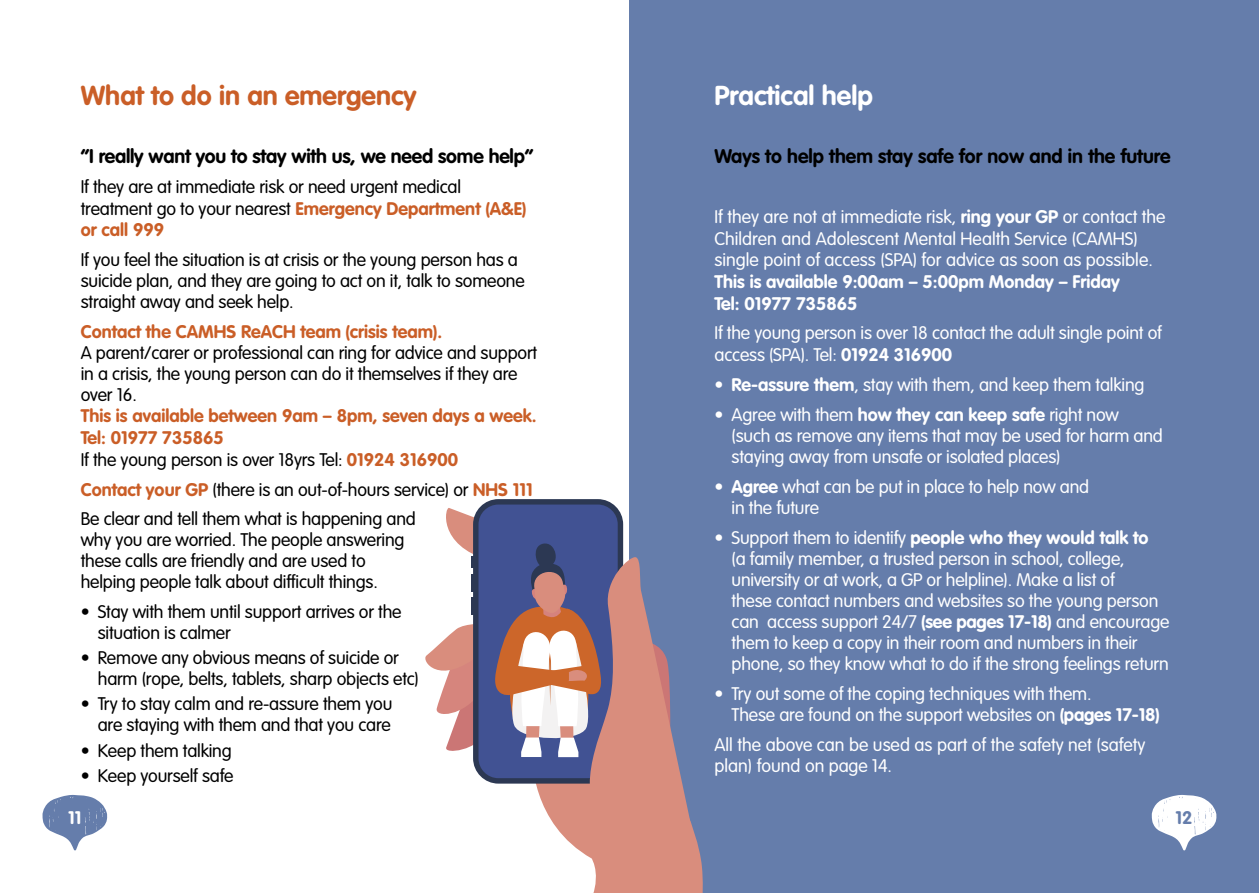
<style>
.page{position:relative;width:1259px;height:893px;background:#fff}
.page>*{position:absolute;margin:0;border:0;box-sizing:border-box;transform-origin:0 0}
.t1{font:700 27px "VAG Rounded";color:#ca5e27}
.t2{font:700 27px "VAG Rounded";color:#fff}
.t3{font:700 19.5px "VAG Rounded";letter-spacing:-.01em;color:#000}
.t4{font:300 18px/21px "VAG Rounded";letter-spacing:-.01em;color:#fff}
.t5{font:300 18px/21px "VAG Rounded";letter-spacing:-.01em;color:#000}
.t6{font:700 18px/21.6px "VAG Rounded";color:#ca5e27}
.t7{font:700 18px/21.6px "VAG Rounded";color:#fff}
.t8{font:700 18px "VAG Rounded";color:#657dab}
.s1{font-weight:700;color:#ca5e27}
.s2{font-weight:300;color:#000}
.s3{font-weight:700}
</style>
<div class="page">
<div style="left:629px;top:0;width:630px;height:893px;background:#657dab"></div>
<svg style="left:1151px;top:795px;width:65px;height:56px"></svg>
<svg style="left:43px;top:795px;width:64px;height:56px"></svg>
<svg style="left:425px;top:499px;width:278px;height:394px"></svg>
<h1 class="t1" style="left:81px;top:80px;width:337px">What to do in an emergency</h1>
<h1 class="t2" style="left:714px;top:80px;width:160px">Practical help</h1>
<p class="t3" style="left:81px;top:145px;width:454px">“I really want you to stay with us, we need some help”</p>
<p class="t5" style="left:81px;top:177px;width:447px;line-height:21.6px">If they are at immediate risk or need urgent medical treatment go to your nearest <span class="s1">Emergency Department (A&amp;E) or call 999</span></p>
<p class="t5" style="left:81px;top:250px;width:445px">If you feel the situation is at crisis or the young person has a suicide plan, and they are going to act on it, talk to someone straight away and seek help.</p>
<p class="t6" style="left:81px;top:321px;width:363px">Contact the CAMHS ReACH team (crisis team).</p>
<p class="t5" style="left:81px;top:343px;width:458px">A parent/carer or professional can ring for advice and support in a crisis, the young person can do it themselves if they are over 16.</p>
<p class="t6" style="left:81px;top:406px;width:457px">This is available between 9am – 8pm, seven days a week.<br>Tel: 01977 735865<br><span class="s2">If the young person is over 18yrs Tel:</span> 01924 316900</p>
<p class="t5" style="left:81px;top:475px;width:453px;line-height:29.5px"><span class="s1">Contact your GP</span> (there is an out-of-hours service) or <span class="s1">NHS 111<br></span>Be clear and tell them what is happening and</p>
<p class="t5" style="left:81px;top:530px;width:325px">why you are worried. The people answering these calls are friendly and are used to helping people talk about difficult things.</p>
<p class="t5" style="left:98px;top:602px;width:305px;text-indent:-17px">• Stay with them until support arrives or the situation is calmer</p>
<p class="t5" style="left:98px;top:648px;width:323px;text-indent:-17px">• Remove any obvious means of suicide or harm (rope, belts, tablets, sharp objects etc)</p>
<p class="t5" style="left:81px;top:694px;width:313px;text-align:right">• Try to stay calm and re-assure them you are staying with them and that you care</p>
<p class="t5" style="left:81px;top:740px;width:152px">• Keep them talking</p>
<p class="t5" style="left:81px;top:766px;width:154px">• Keep yourself safe</p>
<p class="t3" style="left:714px;top:145px;width:457px">Ways to help them stay safe for now and in the future</p>
<p class="t4" style="left:714px;top:207px;width:452px;line-height:21.6px">If they are not at immediate risk, <span class="s3">ring your GP</span> or contact the<br>Children and Adolescent Mental Health Service (CAMHS) single point of access (SPA) for advice as soon as possible.</p>
<p class="t7" style="left:714px;top:271px;width:407px">This is available 9:00am – 5:00pm Monday – Friday<br>Tel: 01977 735865</p>
<p class="t4" style="left:714px;top:323px;width:449px;line-height:21.6px">If the young person is over 18 contact the adult single point of access (SPA). Tel: <span class="s3">01924 316900</span></p>
<p class="t4" style="left:714px;top:375px;width:431px">• <span class="s3">Re-assure them</span>, stay with them, and keep them talking</p>
<p class="t4" style="left:731px;top:405px;width:433px;text-indent:-17px">• Agree with them <span class="s3">how they can keep safe</span> right now<br>(such as remove any items that may be used for harm and staying away from unsafe or isolated places)</p>
<p class="t4" style="left:731px;top:477px;width:359px;text-indent:-17px">• <span class="s3">Agree</span> what can be put in place to help now and in the future</p>
<p class="t4" style="left:731px;top:528px;width:439px;text-indent:-17px">• Support them to identify <span class="s3">people who they would talk to<br></span>(a family member, a trusted person in school, college, university or at work, a GP or helpline). Make a list of<br>these contact numbers and websites so the young person can access support 24/7 <span class="s3">(see pages 17-18)</span> and encourage them to keep a copy in their room and numbers in their phone, so they know what to do if the strong feelings return</p>
<p class="t4" style="left:731px;top:683px;width:430px;text-indent:-17px">• Try out some of the coping techniques with them.<br>These are found on the support websites on <span class="s3">(pages 17-18)</span></p>
<p class="t4" style="left:714px;top:734px;width:432px;line-height:21.6px">All the above can be used as part of the safety net (safety plan) found on page 14.</p>
<p class="t7" style="left:68px;top:808px;width:15px">11</p>
<p class="t8" style="left:1175px;top:807px;width:18px">12</p>
</div>
